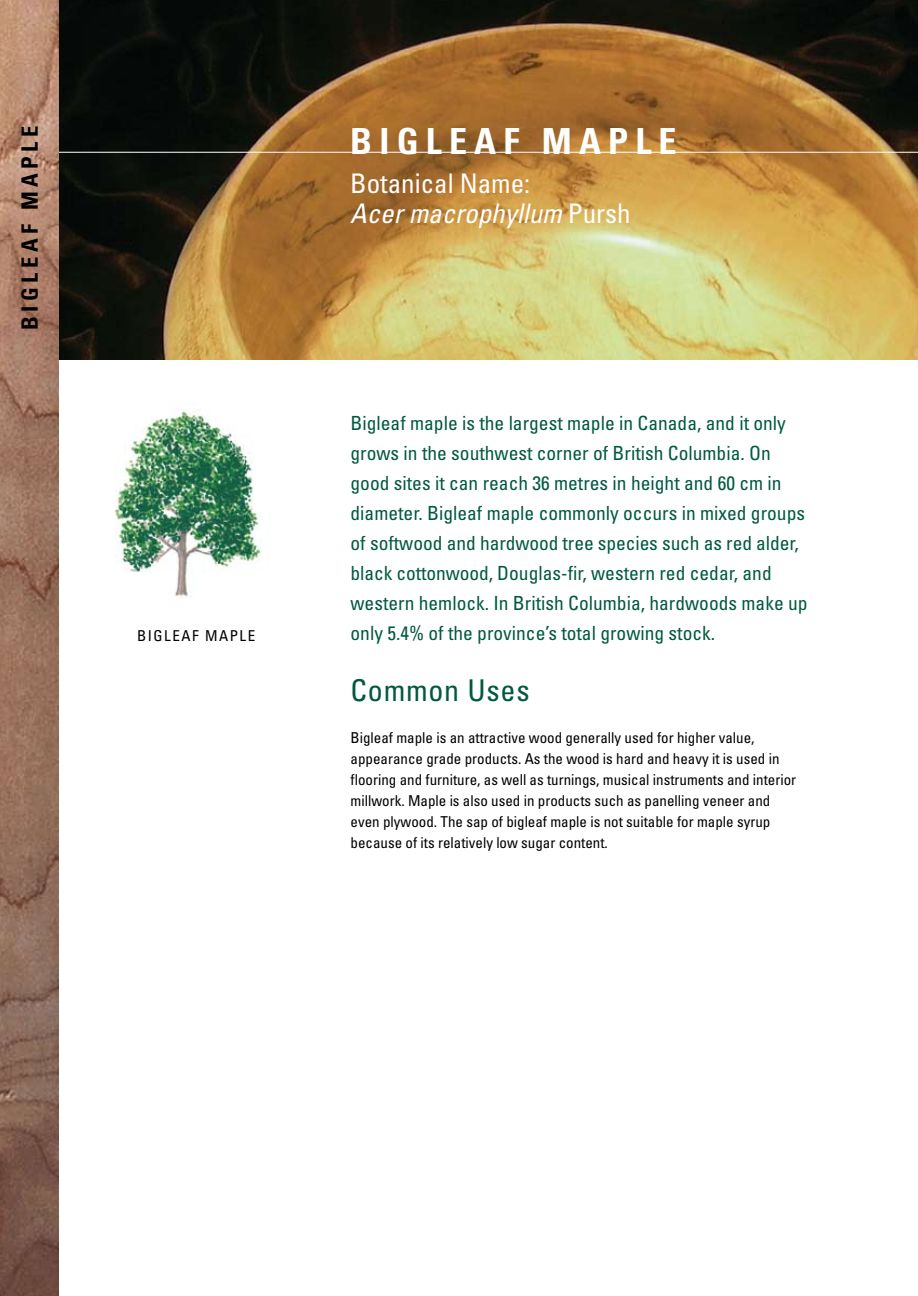
<style>
.page{position:relative;width:918px;height:1296px;background:#fff}
.page>*{position:absolute;margin:0;border:0;box-sizing:border-box;transform-origin:0 0}
.t1{font:700 condensed 36px "Univers";letter-spacing:.2em;color:#fff}
.t2{font:condensed 30px "Univers";letter-spacing:.025em;color:#005941}
.t3{font:condensed 27px/30px "Univers";color:#fff}
.t4{font:700 condensed 22.5px "Univers";color:#000}
.t5{font:condensed 19.5px/30px "Univers";color:#005941}
.t6{font:condensed 15px/21px "Univers";color:#000}
.s1{font-style:italic}
</style>
<div class="page">
<img style="left:58px;top:0;width:860px;height:360px">
<hr style="left:58px;top:152px;width:860px;height:1px;background:#fff">
<img style="left:0;top:0;width:58px;height:1296px">
<img style="left:115px;top:410px;width:146px;height:187px">
<p class="t4" style="left:16px;top:330px;width:203px;rotate:-90deg">bigleaf maple</p>
<p class="t6" style="left:137px;top:625px;width:80px">bi gleaf map</p>
<p class="t6" style="left:240px;top:625px;width:17px">le</p>
<h1 class="t1" style="left:350px;top:119px;width:328px">BIGLEAF MAPLE</h1>
<h3 class="t3" style="left:350px;top:168px;width:282px">Botanical Name:<br><span class="s1">Acer macrophyllum</span> Pursh</h3>
<p class="t5" style="left:351px;top:407px;width:459px">Bigleaf maple is the largest maple in Canada, and it only grows in the southwest corner of British Columbia. On good sites it can reach 36 metres in height and 60 cm in diameter. Bigleaf maple commonly occurs in mixed groups of softwood and hardwood tree species such as red alder, black cottonwood, Douglas-fir, western red cedar, and western hemlock. In British Columbia, hardwoods make up only 5.4% of the province’s total growing stock.</p>
<h2 class="t2" style="left:351px;top:672px;width:181px">Common Uses</h2>
<p class="t6" style="left:351px;top:727px;width:447px">Bigleaf maple is an attractive wood generally used for higher value, appearance grade products. As the wood is hard and heavy it is used in flooring and furniture, as well as turnings, musical instruments and interior millwork. Maple is also used in products such as panelling veneer and even plywood. The sap of bigleaf maple is not suitable for maple syrup because of its relatively low sugar content.</p>
</div>
